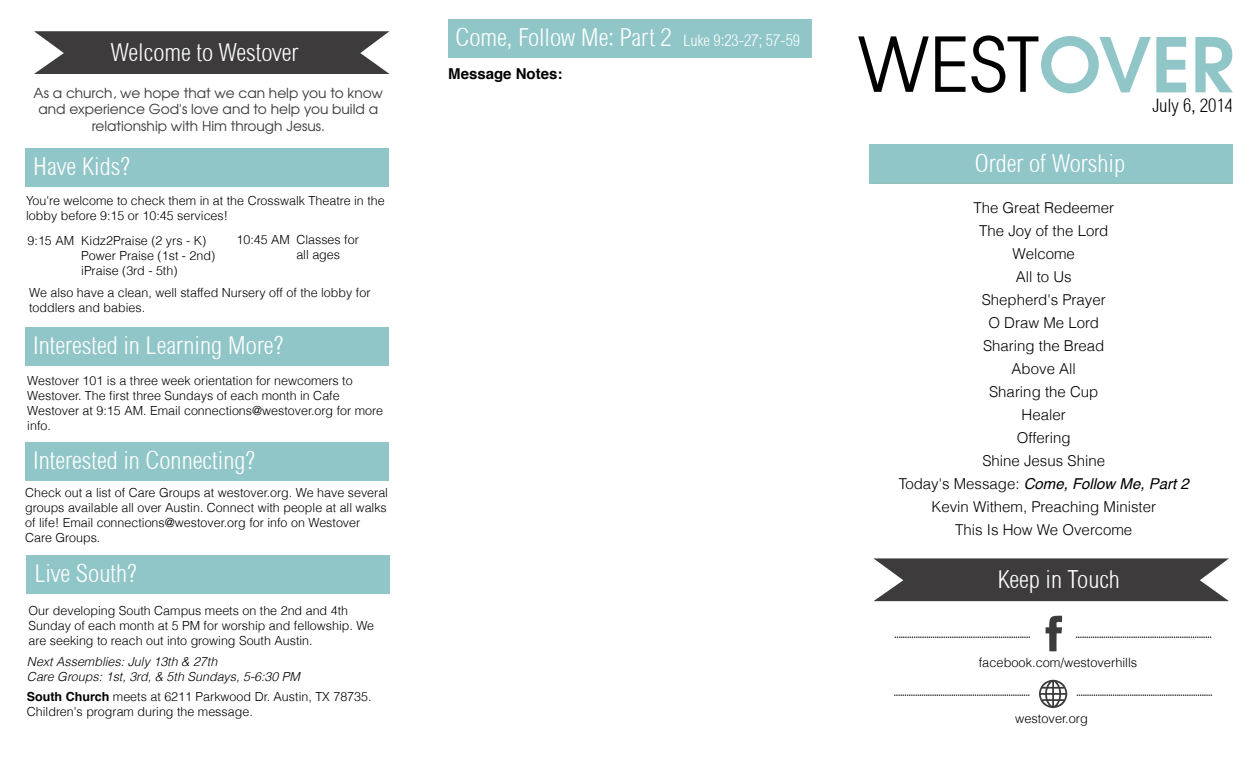
<style>
.page{position:relative;width:1260px;height:765px;background:#fff}
.page>*{position:absolute;margin:0;border:0;box-sizing:border-box;transform-origin:0 0}
.t1{font:75px "Te X Gyre Adventor";color:#000}
.t2{font:25px "Sertig";color:#fff}
.t3{font:18.75px "Sertig";color:#000}
.t4{font:300 15px/23px "Helvetica";color:#000;text-align:center}
.t5{font:700 15px "Helvetica";color:#000}
.t6{font:13.75px/16.5px "Te X Gyre Adventor";color:#3d3b3b;text-align:center}
.t7{font:300 12.75px "Helvetica";color:#000}
.t8{font:300 12.5px/15px "Helvetica";color:#000}
.t9{font:italic 300 12.5px/15px "Helvetica";color:#000}
.s1{font-size:16.25px}
.s2{font-weight:700;color:#91c6c8}
.s3{font-weight:700}
.s4{font-weight:400;font-style:italic}
</style>
<div class="page">
<svg style="left:34px;top:31px;width:356px;height:43px;background:#4e4c4c"></svg>
<svg style="left:873px;top:558px;width:356px;height:43px;background:#4f4d4d"></svg>
<svg style="left:895px;top:636px;width:135px;height:2px"></svg>
<svg style="left:1076px;top:636px;width:135px;height:2px"></svg>
<svg style="left:894px;top:694px;width:136px;height:2px"></svg>
<svg style="left:1077px;top:694px;width:135px;height:2px"></svg>
<svg style="left:1046px;top:615px;width:16px;height:36px"></svg>
<svg style="left:1039px;top:680px;width:28px;height:28px"></svg>
<div style="left:448px;top:19px;width:364px;height:38px;background:#91c6c8"></div>
<div style="left:870px;top:145px;width:363px;height:38px;background:#91c6c8"></div>
<div style="left:25px;top:148px;width:364px;height:39px;background:#91c6c8"></div>
<div style="left:25px;top:327px;width:364px;height:38px;background:#91c6c8"></div>
<div style="left:25px;top:442px;width:364px;height:38px;background:#91c6c8"></div>
<div style="left:27px;top:555px;width:363px;height:39px;background:#91c6c8"></div>
<h2 class="t2" style="left:111px;top:37px;width:189px">Welcome to Westover</h2>
<p class="t6" style="left:33px;top:83px;width:351px">As a church, we hope that we can help you to know and experience God's love and to help you build a relationship with Him through Jesus.</p>
<h2 class="t2" style="left:455px;top:23px;width:346px">Come, Follow Me: Part 2 <span class="s1">Luke 9:23-27; 57-59</span></h2>
<p class="t5" style="left:448px;top:61px;width:116px">Message Notes:</p>
<h1 class="t1" style="left:858px;top:5px;width:378px">WEST<span class="s2">OVER</span></h1>
<h3 class="t3" style="left:1152px;top:94px;width:82px">July 6, 2014</h3>
<h2 class="t2" style="left:33px;top:152px;width:99px">Have Kids?</h2>
<h2 class="t2" style="left:975px;top:149px;width:152px">Order of Worship</h2>
<p class="t8" style="left:26px;top:193px;width:360px">You're welcome to check them in at the Crosswalk Theatre in the lobby before 9:15 or 10:45 services!</p>
<p class="t8" style="left:81px;top:233px;width:136px">Kidz2Praise (2 yrs - K)<br>Power Praise (1st - 2nd) iPraise (3rd - 5th)</p>
<p class="t8" style="left:296px;top:232px;width:64px;text-indent:-60px">10:45 AM Classes for all ages</p>
<p class="t8" style="left:29px;top:285px;width:343px">We also have a clean, well staffed Nursery off of the lobby for toddlers and babies.</p>
<p class="t8" style="left:28px;top:233px;width:48px">9:15 AM</p>
<h2 class="t2" style="left:33px;top:331px;width:252px">Interested in Learning More?</h2>
<p class="t8" style="left:27px;top:372px;width:357px">Westover 101 is a three week orientation for newcomers to Westover. The first three Sundays of each month in Cafe Westover at 9:15 AM. Email connections@westover.org for more info.</p>
<h2 class="t2" style="left:33px;top:446px;width:224px">Interested in Connecting?</h2>
<p class="t8" style="left:25px;top:485px;width:364px">Check out a list of Care Groups at westover.org. We have several groups available all over Austin. Connect with people at all walks of life! Email connections@westover.org for info on Westover Care Groups.</p>
<h2 class="t2" style="left:34px;top:559px;width:104px">Live South?</h2>
<p class="t8" style="left:29px;top:603px;width:347px">Our developing South Campus meets on the 2nd and 4th<br>Sunday of each month at 5 PM for worship and fellowship. We are seeking to reach out into growing South Austin.</p>
<p class="t9" style="left:27px;top:655px;width:275px">Next Assemblies: July 13th &amp; 27th<br>Care Groups: 1st, 3rd, &amp; 5th Sundays, 5-6:30 PM</p>
<p class="t8" style="left:27px;top:689px;width:346px"><span class="s3">South Church</span> meets at 6211 Parkwood Dr. Austin, TX 78735.<br>Children's program during the message.</p>
<p class="t4" style="left:899px;top:196px;width:292px">The Great Redeemer<br>The Joy of the Lord<br>Welcome<br>All to Us<br>Shepherd's Prayer<br>O Draw Me Lord<br>Sharing the Bread<br>Above All<br>Sharing the Cup<br>Healer<br>Offering<br>Shine Jesus Shine<br>Today's Message: <span class="s4">Come, Follow Me, Part 2<br></span>Kevin Withem, Preaching Minister<br>This Is How We Overcome</p>
<h2 class="t2" style="left:997px;top:564px;width:124px">Keep in Touch</h2>
<p class="t7" style="left:979px;top:654px;width:160px">facebook.com/westoverhills</p>
<p class="t7" style="left:1015px;top:710px;width:74px">westover.org</p>
</div>
